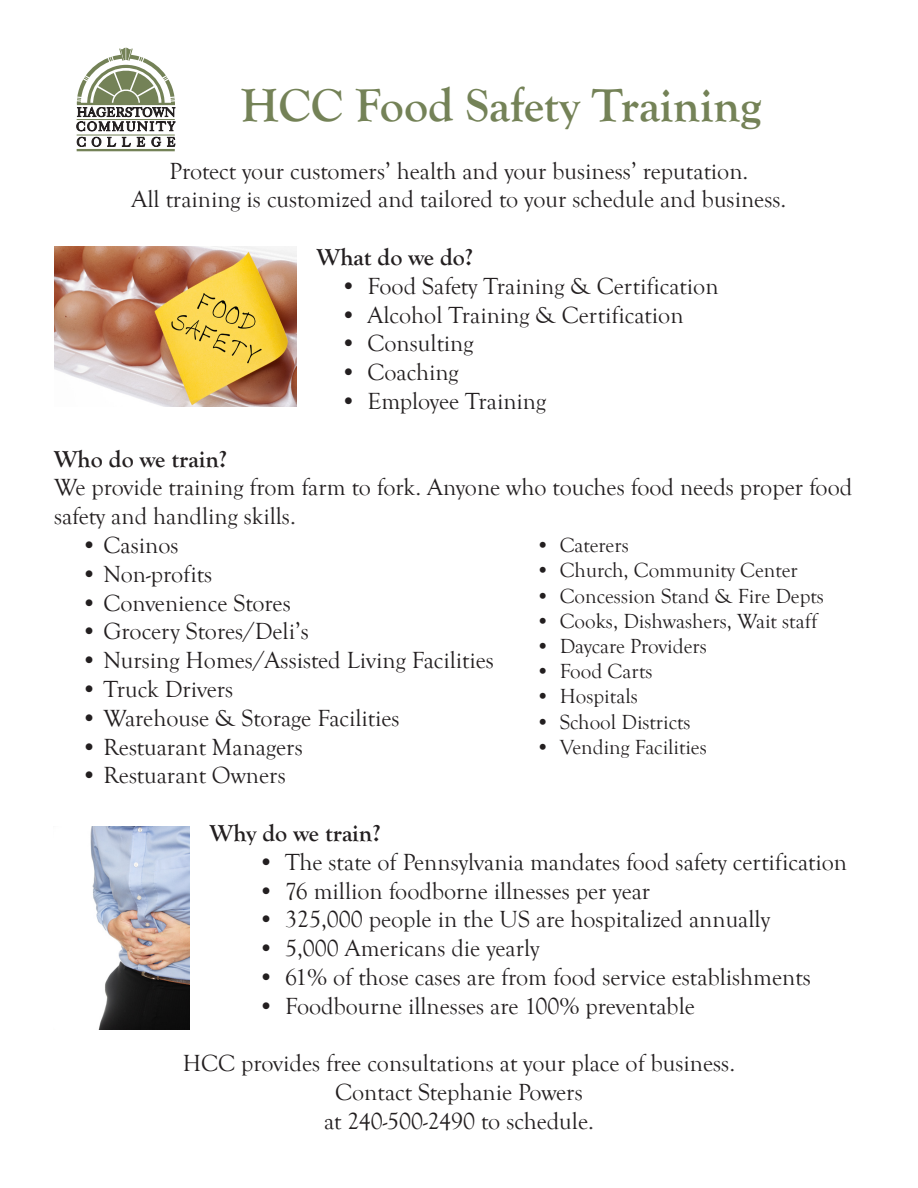
<style>
.page{position:relative;width:918px;height:1188px;background:#fff}
.page>*{position:absolute;margin:0;border:0;box-sizing:border-box;transform-origin:0 0}
.t1{font:700 48px "Goudy Old Style T";color:#748257}
.t2{font:24px/28.8px "Goudy Old Style T";color:#231f20}
.t3{font:700 24px "Goudy Old Style T";color:#231f20}
.t4{font:21px "Goudy Old Style T";color:#231f20}
</style>
<div class="page">
<img style="left:54px;top:246px;width:242px;height:160px">
<img style="left:90px;top:826px;width:100px;height:204px">
<hr style="left:77px;top:135px;width:98px;height:1px;background:#748257">
<hr style="left:77px;top:149px;width:98px;height:2px;background:#748257">
<svg style="left:77px;top:137px;width:98px;height:10px"></svg>
<svg style="left:77px;top:48px;width:98px;height:83px"></svg>
<p class="t1" style="left:241px;top:78px;width:522px">HCC Food Safety Training</p>
<p class="t2" style="left:170px;top:157px;width:580px">Protect your customers’ health and your business’ reputation.</p>
<p class="t2" style="left:132px;top:186px;width:656px">All training is customized and tailored to your schedule and business.</p>
<p class="t3" style="left:317px;top:244px;width:158px">What do we do?</p>
<p class="t2" style="left:340px;top:272px;width:380px">• Food Safety Training &amp; Certification</p>
<p class="t2" style="left:340px;top:301px;width:345px">• Alcohol Training &amp; Certification</p>
<p class="t2" style="left:340px;top:330px;width:135px">• Consulting</p>
<p class="t2" style="left:340px;top:358px;width:120px">• Coaching</p>
<p class="t2" style="left:340px;top:387px;width:207px">• Employee Training</p>
<p class="t3" style="left:54px;top:445px;width:174px">Who do we train?</p>
<p class="t2" style="left:54px;top:474px;width:800px">We provide training from farm to fork. Anyone who touches food needs proper food safety and handling skills.</p>
<p class="t2" style="left:81px;top:531px;width:99px">• Casinos</p>
<p class="t2" style="left:81px;top:560px;width:133px">• Non-profits</p>
<p class="t2" style="left:81px;top:589px;width:211px">• Convenience Stores</p>
<p class="t2" style="left:81px;top:618px;width:229px">• Grocery Stores/Deli’s</p>
<p class="t2" style="left:81px;top:646px;width:415px">• Nursing Homes/Assisted Living Facilities</p>
<p class="t2" style="left:81px;top:675px;width:154px">• Truck Drivers</p>
<p class="t2" style="left:81px;top:704px;width:320px">• Warehouse &amp; Storage Facilities</p>
<p class="t2" style="left:81px;top:733px;width:223px">• Restuarant Managers</p>
<p class="t2" style="left:81px;top:762px;width:206px">• Restuarant Owners</p>
<p class="t4" style="left:536px;top:534px;width:95px">• Caterers</p>
<p class="t4" style="left:536px;top:559px;width:264px">• Church, Community Center</p>
<p class="t4" style="left:536px;top:584px;width:290px">• Concession Stand &amp; Fire Depts</p>
<p class="t4" style="left:536px;top:609px;width:283px">• Cooks, Dishwashers, Wait staff</p>
<p class="t4" style="left:536px;top:635px;width:173px">• Daycare Providers</p>
<p class="t4" style="left:536px;top:660px;width:118px">• Food Carts</p>
<p class="t4" style="left:536px;top:685px;width:104px">• Hospitals</p>
<p class="t4" style="left:536px;top:710px;width:156px">• School Districts</p>
<p class="t4" style="left:536px;top:735px;width:173px">• Vending Facilities</p>
<p class="t3" style="left:210px;top:820px;width:172px">Why do we train?</p>
<p class="t2" style="left:258px;top:848px;width:591px">• The state of Pennsylvania mandates food safety certification</p>
<p class="t2" style="left:258px;top:877px;width:394px">• 76 million foodborne illnesses per year</p>
<p class="t2" style="left:258px;top:906px;width:514px">• 325,000 people in the US are hospitalized annually</p>
<p class="t2" style="left:258px;top:934px;width:283px">• 5,000 Americans die yearly</p>
<p class="t2" style="left:258px;top:963px;width:554px">• 61% of those cases are from food service establishments</p>
<p class="t2" style="left:258px;top:992px;width:438px">• Foodbourne illnesses are 100% preventable</p>
<p class="t2" style="left:183px;top:1050px;width:554px">HCC provides free consultations at your place of business.</p>
<p class="t2" style="left:335px;top:1078px;width:249px">Contact Stephanie Powers</p>
<p class="t2" style="left:324px;top:1107px;width:271px">at 240-500-2490 to schedule.</p>
</div>
